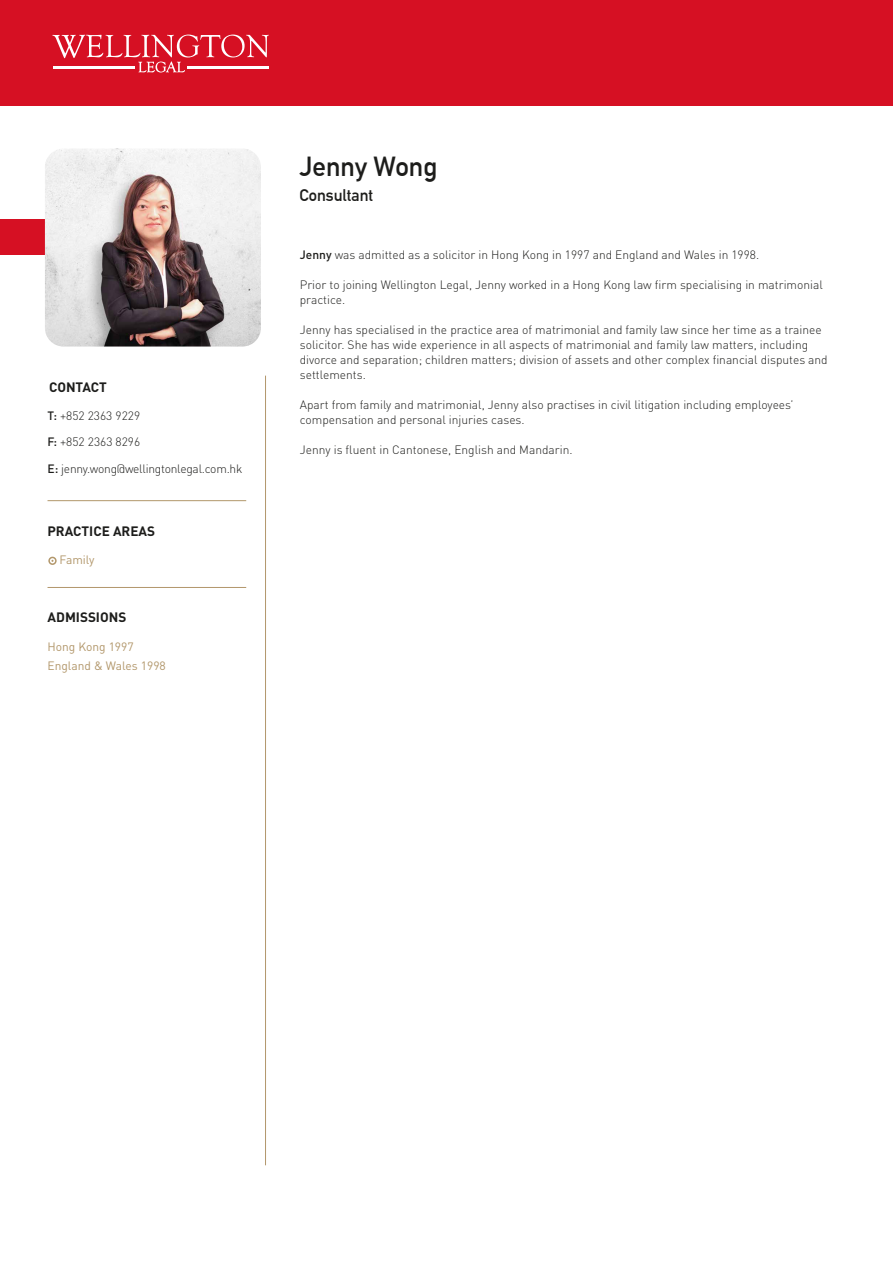
<style>
.page{position:relative;width:893px;height:1263px;background:#fff}
.page>*{position:absolute;margin:0;border:0;box-sizing:border-box;transform-origin:0 0}
.t1{font:700 27px "DIN Alternate";color:#1d1d1b}
.t2{font:700 16.5px "DIN Alternate";color:#1d1d1b}
.t3{font:700 13.5px "DIN Pro";color:#1d1d1b}
.t4{font:300 12px/15px "DIN Pro";color:#1d1d1b}
.t5{font:300 12px "DIN Pro";letter-spacing:-.02em;color:#1d1d1b}
.t6{font:12px/19.2px "DIN Pro";color:#b2976b}
.s1{font-weight:500}
</style>
<div class="page">
<hr style="left:265px;top:376px;width:1px;height:789px;background:#b2976b">
<div style="left:0;top:219px;width:225px;height:36px;background:#d61023"></div>
<img style="left:45px;top:148px;width:216px;height:198px">
<hr style="left:48px;top:500px;width:198px;height:1px;background:#b2976b">
<div style="left:48px;top:557px;width:9px;height:8px;border:2px solid #b2976b;border-radius:50%"></div>
<hr style="left:48px;top:587px;width:198px;height:1px;background:#b2976b">
<div style="left:0;top:0;width:893px;height:105px;background:#d61023"></div>
<svg style="left:52px;top:35px;width:217px;height:37px"></svg>
<p class="t3" style="left:49px;top:375px;width:59px">CONTACT</p>
<p class="t4" style="left:48px;top:401px;width:94px;line-height:26.4px"><span class="s1">T:</span> +852 2363 9229<br><span class="s1">F:</span> +852 2363 8296</p>
<p class="t5" style="left:48px;top:459px;width:196px"><span class="s1">E:</span> jenny.wong@wellingtonlegal.com.hk</p>
<p class="t3" style="left:48px;top:519px;width:109px">PRACTICE AREAS</p>
<p class="t6" style="left:59px;top:549px;width:37px">Family</p>
<p class="t3" style="left:48px;top:606px;width:80px">ADMISSIONS</p>
<p class="t6" style="left:48px;top:635px;width:120px">Hong Kong 1997<br>England &amp; Wales 1998</p>
<h1 class="t1" style="left:300px;top:146px;width:139px">Jenny Wong</h1>
<h2 class="t2" style="left:300px;top:182px;width:75px">Consultant</h2>
<p class="t4" style="left:300px;top:246px;width:461px"><span class="s1">Jenny</span> was admitted as a solicitor in Hong Kong in 1997 and England and Wales in 1998.</p>
<p class="t4" style="left:300px;top:276px;width:524px">Prior to joining Wellington Legal, Jenny worked in a Hong Kong law firm specialising in matrimonial practice.</p>
<p class="t4" style="left:300px;top:321px;width:529px">Jenny has specialised in the practice area of matrimonial and family law since her time as a trainee solicitor. She has wide experience in all aspects of matrimonial and family law matters, including divorce and separation; children matters; division of assets and other complex financial disputes and settlements.</p>
<p class="t4" style="left:300px;top:396px;width:495px">Apart from family and matrimonial, Jenny also practises in civil litigation including employees’ compensation and personal injuries cases.</p>
<p class="t4" style="left:300px;top:441px;width:274px">Jenny is fluent in Cantonese, English and Mandarin.</p>
</div>
